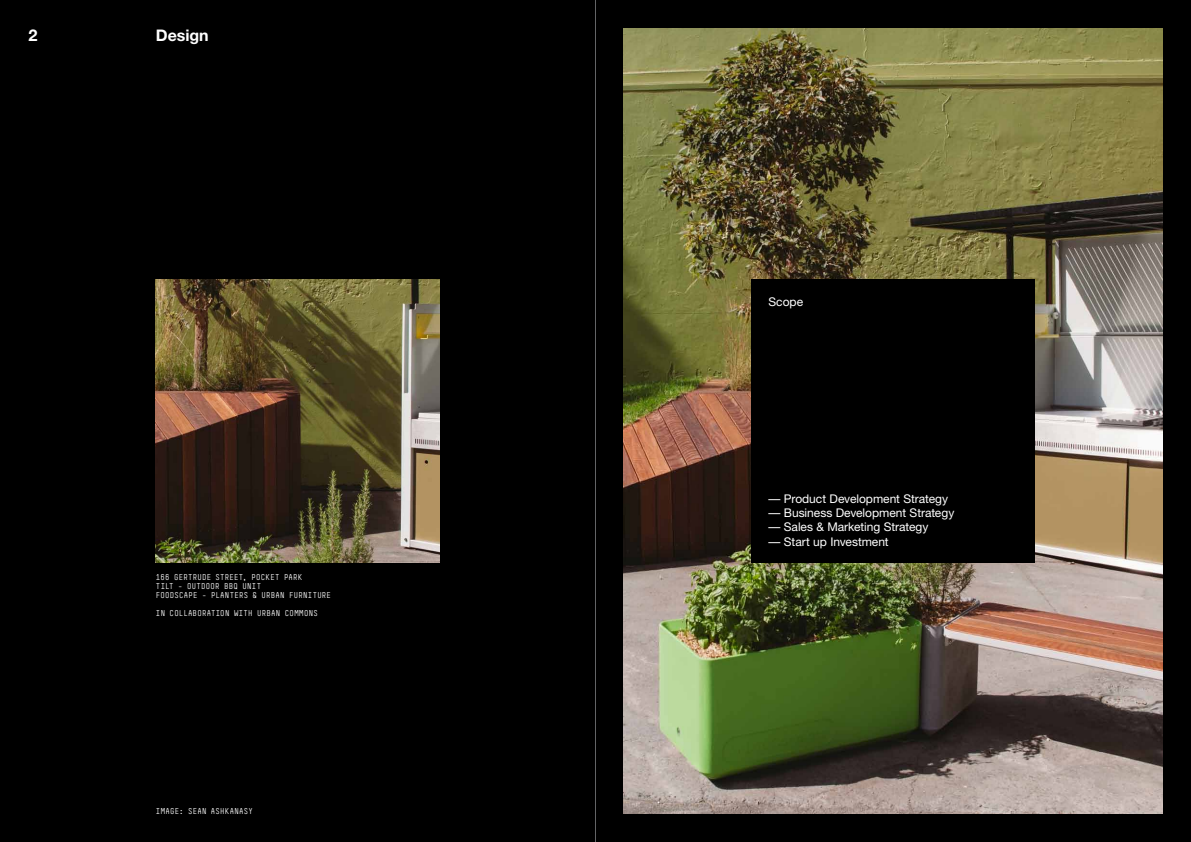
<style>
.page{position:relative;width:1191px;height:842px;background:#000}
.page>*{position:absolute;margin:0;border:0;box-sizing:border-box;transform-origin:0 0}
.t1{font:700 16.3px "Helvetica Neue";color:#fff}
.t2{font:700 16px "Helvetica Neue";color:#fff}
.t3{font:12px "Helvetica Neue";letter-spacing:-.005em;color:#fff}
.t4{font:8px/9px "Simple";letter-spacing:.035em;color:#fff}
</style>
<div class="page">
<img style="left:624px;top:28px;width:538px;height:786px">
<div style="left:751px;top:279px;width:284px;height:284px;background:#000"></div>
<img style="left:156px;top:279px;width:283px;height:284px">
<hr style="left:595px;top:0;width:1px;height:842px;background:#636466">
<h1 class="t1" style="left:28px;top:25px;width:11px">2</h1>
<h2 class="t2" style="left:156px;top:25px;width:54px">Design</h2>
<p class="t4" style="left:156px;top:573px;width:176px">166 GERTRUDE STREET, POCKET PARK<br>TILT - OUTDOOR BBQ UNIT<br>FOODSCAPE - PLANTERS &amp; URBAN FURNITURE</p>
<p class="t4" style="left:156px;top:608px;width:163px">IN COLLABORATION WITH URBAN COMMONS</p>
<p class="t4" style="left:156px;top:806px;width:42px">IMAGE: SEAN</p>
<p class="t4" style="left:211px;top:806px;width:11px">ASHKANAS</p>
<p class="t4" style="left:248px;top:806px;width:6px">Y</p>
<h3 class="t3" style="left:768px;top:294px;width:36px">Scope</h3>
<h3 class="t3" style="left:768px;top:491px;width:181px">— Product Development Strategy</h3>
<h3 class="t3" style="left:768px;top:505px;width:187px">— Business Development Strategy</h3>
<h3 class="t3" style="left:768px;top:520px;width:161px">— Sales &amp; Marketing Strategy</h3>
<h3 class="t3" style="left:768px;top:534px;width:122px">— Start up Investment</h3>
</div>
